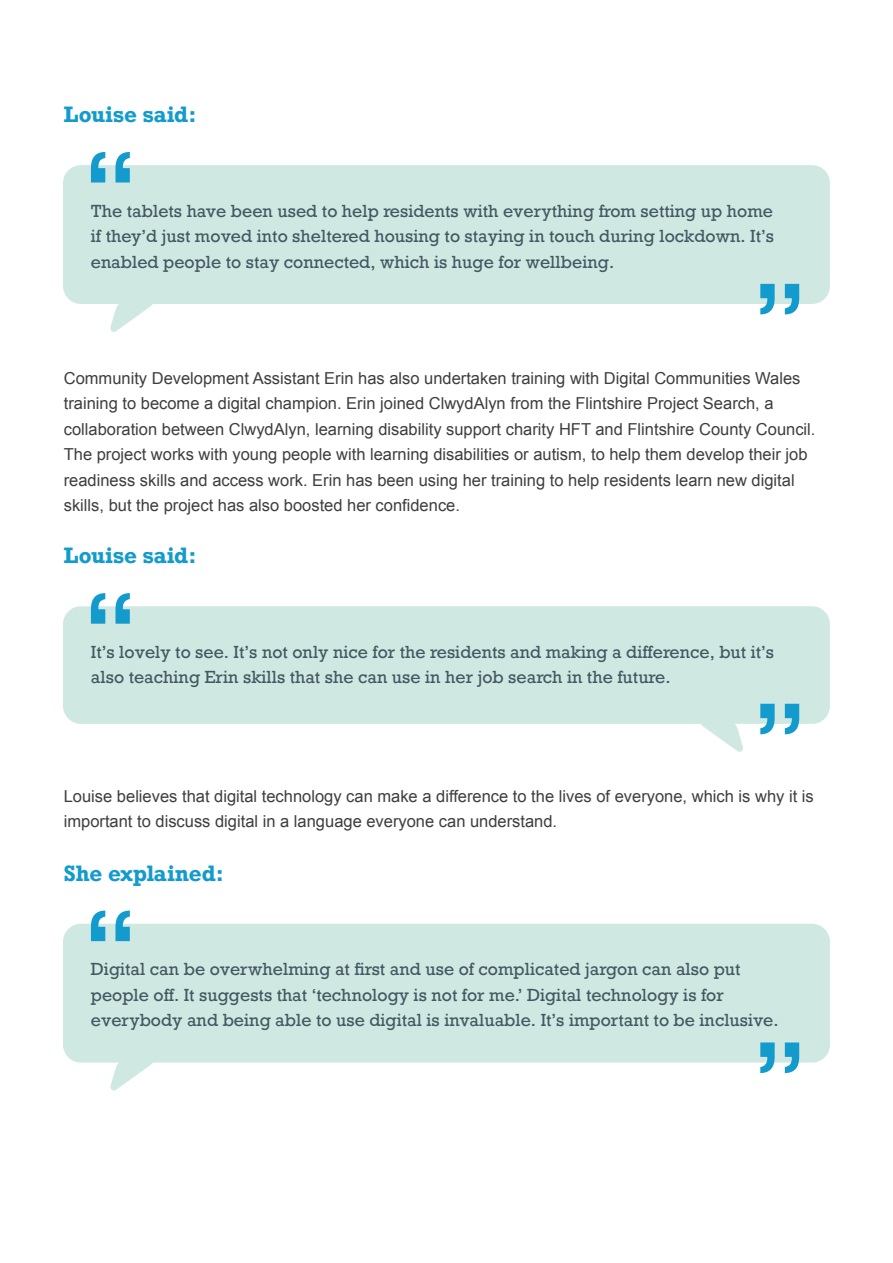
<style>
.page{position:relative;width:893px;height:1263px;background:#fff}
.page>*{position:absolute;margin:0;border:0;box-sizing:border-box;transform-origin:0 0}
.t1{font:700 21px "Rockwell";color:#129bcc}
.Body{font:16.5px/25.5px "Arial";color:#3e3e3f}
.Speech_bubble_body{font:16.5px/25.5px "Rockwell";color:#455763}
</style>
<div class="page">
<div style="left:63px;top:165px;width:767px;height:139px;background:#cfe9e2;border-radius:18px"></div>
<svg style="left:110px;top:304px;width:43px;height:28px"></svg>
<svg style="left:91px;top:152px;width:39px;height:30px"></svg>
<svg style="left:760px;top:284px;width:39px;height:30px"></svg>
<div style="left:63px;top:606px;width:767px;height:118px;background:#cfe9e2;border-radius:18px"></div>
<svg style="left:701px;top:724px;width:42px;height:28px"></svg>
<svg style="left:91px;top:593px;width:39px;height:31px"></svg>
<svg style="left:760px;top:704px;width:39px;height:30px"></svg>
<div style="left:63px;top:924px;width:767px;height:138px;background:#cfe9e2;border-radius:18px"></div>
<svg style="left:110px;top:1062px;width:47px;height:29px"></svg>
<svg style="left:91px;top:910px;width:39px;height:31px"></svg>
<svg style="left:760px;top:1042px;width:39px;height:31px"></svg>
<h2 class="t1" style="left:64px;top:101px;width:134px">Louise said:</h2>
<p class="Speech_bubble_body" style="left:91px;top:198px;width:685px;text-align:justify">The tablets have been used to help residents with everything from setting up home if they’d just moved into sheltered housing to staying in touch during lockdown. It’s enabled people to stay connected, which is huge for wellbeing.</p>
<p class="Body" style="left:64px;top:365px;width:753px">Community Development Assistant Erin has also undertaken training with Digital Communities Wales training to become a digital champion. Erin joined ClwydAlyn from the Flintshire Project Search, a collaboration between ClwydAlyn, learning disability support charity HFT and Flintshire County Council.<br>The project works with young people with learning disabilities or autism, to help them develop their job readiness skills and access work. Erin has been using her training to help residents learn new digital skills, but the project has also boosted her confidence.</p>
<h2 class="t1" style="left:64px;top:542px;width:134px">Louise said:</h2>
<p class="Speech_bubble_body" style="left:91px;top:639px;width:685px">It’s lovely to see. It’s not only nice for the residents and making a difference, but it’s also teaching Erin skills that she can use in her job search in the future.</p>
<p class="Body" style="left:64px;top:783px;width:751px">Louise believes that digital technology can make a difference to the lives of everyone, which is why it is important to discuss digital in a language everyone can understand.</p>
<h2 class="t1" style="left:64px;top:859px;width:162px">She explained:</h2>
<p class="Speech_bubble_body" style="left:91px;top:957px;width:689px">Digital can be overwhelming at first and use of complicated jargon can also put people off. It suggests that ‘technology is not for me.’ Digital technology is for everybody and being able to use digital is invaluable. It’s important to be inclusive.</p>
</div>
